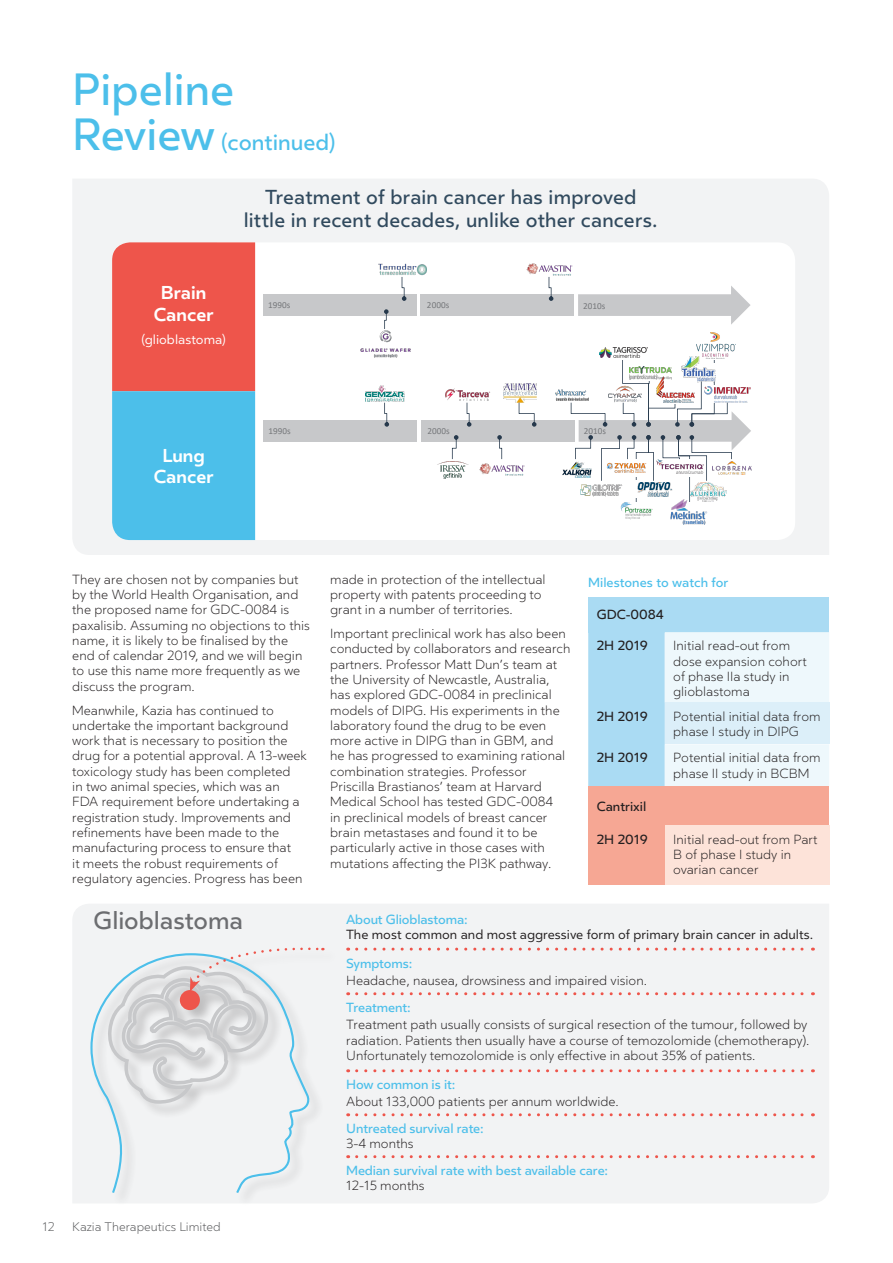
<style>
.page{position:relative;width:893px;height:1263px;background:#fff}
.page>*{position:absolute;margin:0;border:0;box-sizing:border-box;transform-origin:0 0}
.MSH_Section_head_1{font:500 43.5px "Clear Sans";color:#4cbfea}
.HD2_A_Heading_2{font:500 24px "Clear Sans";color:#6c6d70}
.MSH_Section_head_1-2{font:500 21.75px "Clear Sans";color:#4cbfea}
.t1{font:700 21.45px "Clear Sans";color:#26394c}
.MSH_Section_head_1-3{font:500 19.5px/23.4px "Clear Sans";letter-spacing:.01em;color:#314a5e;text-align:center}
.BT1_Body_text{font:700 18px/21.6px "Clear Sans";color:#fff;text-align:center}
.BT1_Body_text-2{font:100 12.75px/15.3px "Clear Sans";color:#231f20}
.BT1_Body_text-3{font:500 12.75px/15.3px "Clear Sans";letter-spacing:-.01em;color:#4cbfea}
.BT1_Body_text-4{font:12.75px "Clear Sans";color:#231f20}
.BT1_Body_text_BOLD{font:500 12.75px "Clear Sans";color:#231f20}
.Chairman_subtitle_BL{font:500 12.75px "Clear Sans";color:#4cbfea}
.BT1_Body_text-5{font:500 12.75px "Clear Sans";color:#231f20}
.BT1_Body_text-6{font:12.75px "Clear Sans";color:#fff}
.t2{font:100 12px "Clear Sans";color:#57585a}
.t3{font:9.15px "Calibri";letter-spacing:.005em;color:#76787b}
.s1{font-size:43.5px}
.s2{font-weight:100;color:#231f20}
</style>
<div class="page">
<div style="left:588px;top:597px;width:241px;height:35px;background:#aadbf3"></div>
<svg style="left:588px;top:632px;width:241px;height:154px;background:#d3ecf8"></svg>
<div style="left:665px;top:702px;width:164px;height:42px;background:#dceff9"></div>
<div style="left:588px;top:786px;width:241px;height:39px;background:#f6a794"></div>
<div style="left:588px;top:825px;width:77px;height:60px;background:#f6a794"></div>
<div style="left:665px;top:825px;width:164px;height:60px;background:#fde3d9"></div>
<div style="left:73px;top:179px;width:756px;height:376px;background:#f2f3f4"></div>
<svg style="left:255px;top:242px;width:540px;height:298px"></svg>
<svg style="left:112px;top:242px;width:143px;height:298px;background:#9d8a9b"></svg>
<svg style="left:259px;top:257px;width:504px;height:268px"></svg>
<div style="left:421px;top:420px;width:154px;height:22px;background:#c7c8ca"></div>
<div style="left:264px;top:420px;width:153px;height:22px;background:#c7c8ca"></div>
<img style="left:365px;top:385px;width:39px;height:17px">
<svg style="left:384px;top:403px;width:5px;height:24px"></svg>
<img style="left:445px;top:383px;width:46px;height:22px">
<svg style="left:467px;top:403px;width:4px;height:24px"></svg>
<img style="left:437px;top:461px;width:31px;height:18px">
<svg style="left:452px;top:435px;width:6px;height:24px"></svg>
<img style="left:469px;top:453px;width:64px;height:32px">
<svg style="left:497px;top:435px;width:5px;height:24px"></svg>
<img style="left:503px;top:384px;width:33px;height:19px">
<svg style="left:519px;top:403px;width:17px;height:24px"></svg>
<div style="left:547px;top:385px;width:48px;height:18px;background:#fff"></div>
<img style="left:556px;top:390px;width:15px;height:10px">
<div style="left:552px;top:459px;width:47px;height:17px;background:#fff"></div>
<img style="left:562px;top:468px;width:9px;height:10px">
<div style="left:612px;top:502px;width:48px;height:18px;background:#fff"></div>
<img style="left:621px;top:502px;width:41px;height:23px">
<div style="left:708px;top:459px;width:47px;height:17px;background:#fff"></div>
<div style="left:666px;top:502px;width:47px;height:17px;background:#fff"></div>
<img style="left:664px;top:502px;width:47px;height:22px">
<div style="left:599px;top:342px;width:47px;height:17px;background:#fff"></div>
<img style="left:599px;top:347px;width:48px;height:10px">
<div style="left:690px;top:342px;width:48px;height:17px;background:#fff"></div>
<img style="left:696px;top:332px;width:39px;height:26px">
<svg style="left:578px;top:286px;width:173px;height:39px"></svg>
<div style="left:421px;top:294px;width:153px;height:22px;background:#c7c8ca"></div>
<div style="left:263px;top:294px;width:153px;height:22px;background:#c7c8ca"></div>
<img style="left:361px;top:330px;width:49px;height:27px">
<svg style="left:384px;top:309px;width:5px;height:20px"></svg>
<img style="left:378px;top:264px;width:48px;height:12px">
<svg style="left:402px;top:277px;width:4px;height:24px"></svg>
<svg style="left:549px;top:286px;width:4px;height:15px"></svg>
<img style="left:517px;top:257px;width:64px;height:29px">
<img style="left:682px;top:351px;width:33px;height:8px">
<svg style="left:571px;top:359px;width:180px;height:143px"></svg>
<img style="left:657px;top:459px;width:47px;height:15px">
<div style="left:73px;top:904px;width:756px;height:299px;background:#f2f3f4"></div>
<svg style="left:357px;top:992px;width:456px;height:3px"></svg>
<svg style="left:357px;top:1069px;width:456px;height:3px"></svg>
<svg style="left:357px;top:1155px;width:456px;height:3px"></svg>
<svg style="left:357px;top:1113px;width:456px;height:3px"></svg>
<div style="left:90px;top:947px;width:249px;height:261px;background:#231f20;opacity:.25"></div>
<svg style="left:89px;top:952px;width:222px;height:243px"></svg>
<svg style="left:106px;top:946px;width:217px;height:159px"></svg>
<svg style="left:357px;top:947px;width:456px;height:3px"></svg>
<p class="MSH_Section_head_1" style="left:72px;top:58px;width:163px">Pipeline</p>
<p class="MSH_Section_head_1-2" style="left:72px;top:127px;width:265px"><span class="s1">Review</span> (continued)</p>
<p class="MSH_Section_head_1-3" style="left:244px;top:185px;width:416px">Treatment of brain cancer has improved little in recent decades, unlike other cancers.</p>
<p class="t1" style="left:206px;top:187px;width:367px">recent decades, unlike other cancers</p>
<p class="BT1_Body_text" style="left:154px;top:281px;width:61px">Brain<br>Cancer</p>
<p class="BT1_Body_text-6" style="left:141px;top:331px;width:86px">(glioblastoma)</p>
<p class="BT1_Body_text" style="left:154px;top:444px;width:61px">Lung<br>Cancer</p>
<p class="t3" style="left:268px;top:299px;width:24px">1990s</p>
<p class="t3" style="left:269px;top:424px;width:24px">1990s</p>
<p class="t3" style="left:427px;top:299px;width:24px">2000s</p>
<p class="t3" style="left:428px;top:425px;width:24px">2000s</p>
<p class="t3" style="left:583px;top:299px;width:24px">2010s</p>
<p class="t3" style="left:584px;top:425px;width:24px">2010s</p>
<p class="BT1_Body_text-2" style="left:72px;top:571px;width:239px">They are chosen not by companies but by the World Health Organisation, and the proposed name for GDC-0084 is paxalisib. Assuming no objections to this name, it is likely to be finalised by the end of calendar 2019, and we will begin to use this name more frequently as we discuss the program.</p>
<p class="BT1_Body_text-2" style="left:72px;top:702px;width:236px">Meanwhile, Kazia has continued to undertake the important background work that is necessary to position the drug for a potential approval. A 13-week toxicology study has been completed<br>in two animal species, which was an FDA requirement before undertaking a registration study. Improvements and refinements have been made to the manufacturing process to ensure that<br>it meets the robust requirements of regulatory agencies. Progress has been</p>
<p class="HD2_A_Heading_2" style="left:94px;top:903px;width:151px">Glioblastoma</p>
<p class="t2" style="left:43px;top:1218px;width:14px">12</p>
<p class="t2" style="left:72px;top:1218px;width:150px">Kazia Therapeutics Limited</p>
<p class="BT1_Body_text-2" style="left:330px;top:571px;width:217px">made in protection of the intellectual property with patents proceeding to grant in a number of territories.</p>
<p class="BT1_Body_text-2" style="left:330px;top:626px;width:242px">Important preclinical work has also been conducted by collaborators and research partners. Professor Matt Dun’s team at the University of Newcastle, Australia, has explored GDC-0084 in preclinical models of DIPG. His experiments in the laboratory found the drug to be even more active in DIPG than in GBM, and he has progressed to examining rational combination strategies. Professor Priscilla Brastianos’ team at Harvard Medical School has tested GDC-0084<br>in preclinical models of breast cancer brain metastases and found it to be particularly active in those cases with mutations affecting the PI3K pathway.</p>
<p class="Chairman_subtitle_BL" style="left:588px;top:573px;width:142px">Milestones to watch for</p>
<p class="BT1_Body_text-5" style="left:597px;top:606px;width:69px">GDC-0084</p>
<p class="BT1_Body_text_BOLD" style="left:597px;top:636px;width:53px">2H 2019</p>
<p class="BT1_Body_text-2" style="left:673px;top:638px;width:135px">Initial read-out from dose expansion cohort of phase IIa study in glioblastoma</p>
<p class="BT1_Body_text_BOLD" style="left:597px;top:707px;width:53px">2H 2019</p>
<p class="BT1_Body_text-2" style="left:673px;top:708px;width:149px">Potential initial data from phase I study in DIPG</p>
<p class="BT1_Body_text_BOLD" style="left:597px;top:749px;width:53px">2H 2019</p>
<p class="BT1_Body_text-2" style="left:673px;top:750px;width:149px">Potential initial data from phase II study in BCBM</p>
<p class="BT1_Body_text-5" style="left:597px;top:797px;width:51px">Cantrixil</p>
<p class="BT1_Body_text_BOLD" style="left:597px;top:830px;width:53px">2H 2019</p>
<p class="BT1_Body_text-2" style="left:673px;top:831px;width:146px">Initial read-out from Part<br>B of phase I study in ovarian cancer</p>
<p class="BT1_Body_text-3" style="left:346px;top:911px;width:123px">About Glioblastoma:</p>
<p class="BT1_Body_text-4" style="left:346px;top:925px;width:469px">The most common and most aggressive form of primary brain cancer in adults.</p>
<p class="BT1_Body_text-3" style="left:346px;top:955px;width:68px">Symptoms:</p>
<p class="BT1_Body_text-2" style="left:346px;top:973px;width:302px">Headache, nausea, drowsiness and impaired vision.</p>
<p class="BT1_Body_text-3" style="left:346px;top:999px;width:66px">Treatment:</p>
<p class="BT1_Body_text-2" style="left:346px;top:1017px;width:465px">Treatment path usually consists of surgical resection of the tumour, followed by radiation. Patients then usually have a course of temozolomide (chemotherapy).<br>Unfortunately temozolomide is only effective in about 35% of patients.</p>
<p class="BT1_Body_text-3" style="left:346px;top:1076px;width:111px">How common is it:</p>
<p class="BT1_Body_text-2" style="left:346px;top:1094px;width:274px">About 133,000 patients per annum worldwide.</p>
<p class="BT1_Body_text-3" style="left:346px;top:1120px;width:139px">Untreated survival rate:<br><span class="s2">3-4 months</span></p>
<p class="BT1_Body_text-3" style="left:346px;top:1162px;width:263px">Median survival rate with best available care:<br><span class="s2">12-15 months</span></p>
</div>
